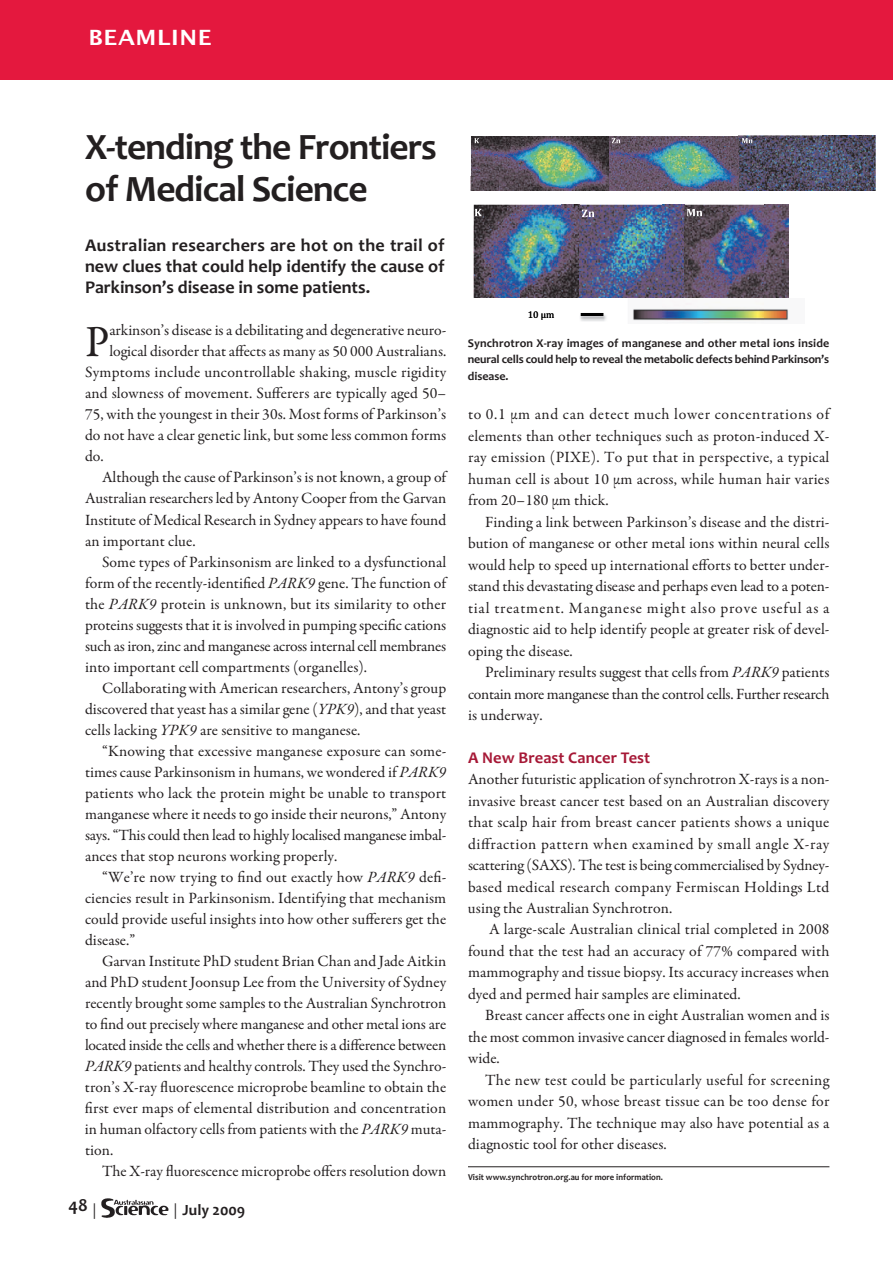
<style>
.page{position:relative;width:893px;height:1263px;background:#fff}
.page>*{position:absolute;margin:0;border:0;box-sizing:border-box;transform-origin:0 0}
.t1{font:44.7px "Garamond Premr Pro";color:#231f20}
.t2{font:700 37.5px/42px "Candara";letter-spacing:-.025em;color:#231f20}
.t3{font:700 21px "Lucida Grande";letter-spacing:.025em;color:#fff;scale:1.1 1}
.t4{font:700 18px/21px "Candara";color:#231f20;text-align:justify}
.t5{font:700 16.5px "Candara";letter-spacing:.005em;color:#a61836}
.t6{font:15.75px/21.5px "Garamond Premr Pro";letter-spacing:.005em;color:#231f20;text-align:justify}
.t7{font:15.75px "Garamond Premr Pro";letter-spacing:-.015em;color:#231f20}
.t8{font:15.75px "Garamond Premr Pro";letter-spacing:-.02em;color:#231f20}
.t9{font:15.75px "Candara Bold OTF";color:#231f20}
.t10{font:12px/16.5px "Candara Bold OTF";letter-spacing:-.015em;color:#231f20;text-align:justify}
.t11{font:700 9px "Candara";letter-spacing:.005em;color:#231f20;scale:.95 1}
.s1{font-style:italic}
.s2{font-family:"Garamond Premr Pro"}
</style>
<div class="page">
<img style="left:101px;top:1198px;width:68px;height:20px">
<div style="left:0;top:0;width:893px;height:80px;background:#e4183e"></div>
<img style="left:471px;top:136px;width:69px;height:54px">
<img style="left:540px;top:135px;width:335px;height:41px">
<img style="left:540px;top:176px;width:69px;height:14px">
<svg style="left:609px;top:176px;width:2px;height:14px"></svg>
<img style="left:611px;top:176px;width:264px;height:14px">
<svg style="left:738px;top:176px;width:1px;height:14px"></svg>
<img style="left:473px;top:205px;width:315px;height:92px">
<img style="left:580px;top:313px;width:26px;height:8px">
<img style="left:633px;top:302px;width:156px;height:21px">
<hr style="left:468px;top:1166px;width:361px;height:1px;background:#231f20">
<svg style="left:474px;top:138px;width:5px;height:6px"></svg>
<svg style="left:611px;top:138px;width:9px;height:6px"></svg>
<svg style="left:742px;top:138px;width:11px;height:6px"></svg>
<svg style="left:475px;top:209px;width:7px;height:7px"></svg>
<svg style="left:582px;top:209px;width:12px;height:8px"></svg>
<svg style="left:687px;top:209px;width:15px;height:7px"></svg>
<h3 class="t3" style="left:88px;top:25px;width:113px">BEAMLINE</h3>
<h2 class="t2" style="left:85px;top:125px;width:353px">X-tending the Frontiers of Medical Science</h2>
<p class="t4" style="left:85px;top:235px;width:361px">Australian researchers are hot on the trail of new clues that could help identify the cause of Parkinson’s disease in some patients.</p>
<h1 class="t1" style="left:85px;top:325px;width:26px">P</h1>
<p class="t6" style="left:109px;top:321px;width:338px">arkinson’s disease is a debilitating and degenerative neuro-</p>
<p class="t6" style="left:109px;top:342px;width:338px">logical disorder that affects as many as 50 000 Australians.</p>
<p class="t6" style="left:85px;top:363px;width:363px">Symptoms include uncontrollable shaking, muscle rigidity</p>
<p class="t6" style="left:85px;top:384px;width:363px">and slowness of movement. Sufferers are typically aged 50–</p>
<p class="t6" style="left:85px;top:405px;width:363px">75, with the youngest in their 30s. Most forms of Parkinson’s</p>
<p class="t6" style="left:85px;top:426px;width:363px">do not have a clear genetic link, but some less common forms</p>
<p class="t6" style="left:85px;top:447px;width:20px">do.</p>
<p class="t6" style="left:102px;top:468px;width:346px">Although the cause of Parkinson’s is not known, a group of</p>
<p class="t6" style="left:85px;top:489px;width:363px">Australian researchers led by Antony Cooper from the Garvan</p>
<p class="t6" style="left:85px;top:510px;width:363px">Institute of Medical Research in Sydney appears to have found</p>
<p class="t6" style="left:85px;top:531px;width:112px">an important clue.</p>
<p class="t6" style="left:102px;top:552px;width:346px">Some types of Parkinsonism are linked to a dysfunctional</p>
<p class="t6" style="left:85px;top:573px;width:363px">form of the recently-identified <span class="s1">PARK9</span> gene. The function of</p>
<p class="t6" style="left:85px;top:594px;width:363px">the <span class="s1">PARK9</span> protein is unknown, but its similarity to other</p>
<p class="t6" style="left:85px;top:615px;width:363px">proteins suggests that it is involved in pumping specific cations</p>
<p class="t7" style="left:85px;top:639px;width:363px">such as iron, zinc and manganese across internal cell membranes</p>
<p class="t6" style="left:85px;top:657px;width:284px">into important cell compartments (organelles).</p>
<p class="t6" style="left:102px;top:678px;width:346px">Collaborating with American researchers, Antony’s group</p>
<p class="t6" style="left:85px;top:699px;width:363px">discovered that yeast has a similar gene (<span class="s1">YPK9</span>), and that yeast</p>
<p class="t6" style="left:85px;top:720px;width:277px">cells lacking <span class="s1">YPK9</span> are sensitive to manganese.</p>
<p class="t6" style="left:102px;top:741px;width:346px">“Knowing that excessive manganese exposure can some-</p>
<p class="t6" style="left:85px;top:762px;width:363px">times cause Parkinsonism in humans, we wondered if <span class="s1">PARK9</span></p>
<p class="t6" style="left:85px;top:783px;width:363px">patients who lack the protein might be unable to transport</p>
<p class="t6" style="left:85px;top:804px;width:363px">manganese where it needs to go inside their neurons,” Antony</p>
<p class="t7" style="left:85px;top:828px;width:363px">says. “This could then lead to highly localised manganese imbal-</p>
<p class="t6" style="left:85px;top:846px;width:254px">ances that stop neurons working properly.</p>
<p class="t6" style="left:102px;top:867px;width:346px">“We’re now trying to find out exactly how <span class="s1">PARK9</span> defi-</p>
<p class="t6" style="left:85px;top:888px;width:363px">ciencies result in Parkinsonism. Identifying that mechanism</p>
<p class="t6" style="left:85px;top:909px;width:363px">could provide useful insights into how other sufferers get the</p>
<p class="t6" style="left:85px;top:930px;width:52px">disease.”</p>
<p class="t6" style="left:102px;top:951px;width:346px">Garvan Institute PhD student Brian Chan and Jade Aitkin</p>
<p class="t6" style="left:85px;top:972px;width:363px">and PhD student Joonsup Lee from the University of Sydney</p>
<p class="t6" style="left:85px;top:993px;width:363px">recently brought some samples to the Australian Synchrotron</p>
<p class="t6" style="left:85px;top:1014px;width:363px">to find out precisely where manganese and other metal ions are</p>
<p class="t8" style="left:85px;top:1038px;width:363px">located inside the cells and whether there is a difference between</p>
<p class="t6" style="left:85px;top:1056px;width:363px"><span class="s1">PARK9</span> patients and healthy controls. They used the Synchro-</p>
<p class="t6" style="left:85px;top:1077px;width:363px">tron’s X-ray fluorescence microprobe beamline to obtain the</p>
<p class="t6" style="left:85px;top:1098px;width:363px">first ever maps of elemental distribution and concentration</p>
<p class="t6" style="left:85px;top:1119px;width:363px">in human olfactory cells from patients with the <span class="s1">PARK9</span> muta-</p>
<p class="t6" style="left:85px;top:1140px;width:30px">tion.</p>
<p class="t6" style="left:102px;top:1161px;width:346px">The X-ray fluorescence microprobe offers resolution down</p>
<p class="t4" style="left:68px;top:1194px;width:30px">48 <sub>|</sub></p>
<p class="t9" style="left:173px;top:1201px;width:73px"><span class="s2">|</span> July 2009</p>
<p class="t10" style="left:468px;top:334px;width:363px">Synchrotron X-ray images of manganese and other metal ions inside neural cells could help to reveal the metabolic defects behind Parkinson’s disease.</p>
<p class="t6" style="left:468px;top:405px;width:363px">to 0.1 µm and can detect much lower concentrations of elements than other techniques such as proton-induced X&shy;ray emission (PIXE). To put that in perspective, a typical human cell is about 10 µm across, while human hair varies from 20–180 µm thick.</p>
<p class="t6" style="left:468px;top:512px;width:363px;text-indent:17px">Finding a link between Parkinson’s disease and the distri&shy;bution of manganese or other metal ions within neural cells would help to speed up international efforts to better under&shy;stand this devastating disease and perhaps even lead to a poten&shy;tial treatment. Manganese might also prove useful as a diagnostic aid to help identify people at greater risk of devel&shy;oping the disease.</p>
<p class="t6" style="left:468px;top:663px;width:363px;text-indent:17px">Preliminary results suggest that cells from <span class="s1">PARK9</span> patients contain more manganese than the control cells. Further research is underway.</p>
<p class="t5" style="left:468px;top:747px;width:184px">A New Breast Cancer Test</p>
<p class="t6" style="left:468px;top:770px;width:363px">Another futuristic application of synchrotron X-rays is a non&shy;invasive breast cancer test based on an Australian discovery that scalp hair from breast cancer patients shows a unique diffraction pattern when examined by small angle X-ray scattering (SAXS). The test is being commercialised by Sydney&shy;based medical research company Fermiscan Holdings Ltd using the Australian Synchrotron.</p>
<p class="t6" style="left:468px;top:920px;width:363px;text-indent:21px">A large-scale Australian clinical trial completed in 2008 found that the test had an accuracy of 77% compared with mammography and tissue biopsy. Its accuracy increases when dyed and permed hair samples are eliminated.</p>
<p class="t6" style="left:468px;top:1006px;width:363px;text-indent:17px">Breast cancer affects one in eight Australian women and is the most common invasive cancer diagnosed in females world&shy;wide.</p>
<p class="t6" style="left:468px;top:1070px;width:363px;text-indent:17px">The new test could be particularly useful for screening women under 50, whose breast tissue can be too dense for mammography. The technique may also have potential as a diagnostic tool for other diseases.</p>
<p class="t11" style="left:468px;top:1171px;width:207px">Visit www.synchrotron.org.au for more information.</p>
</div>
